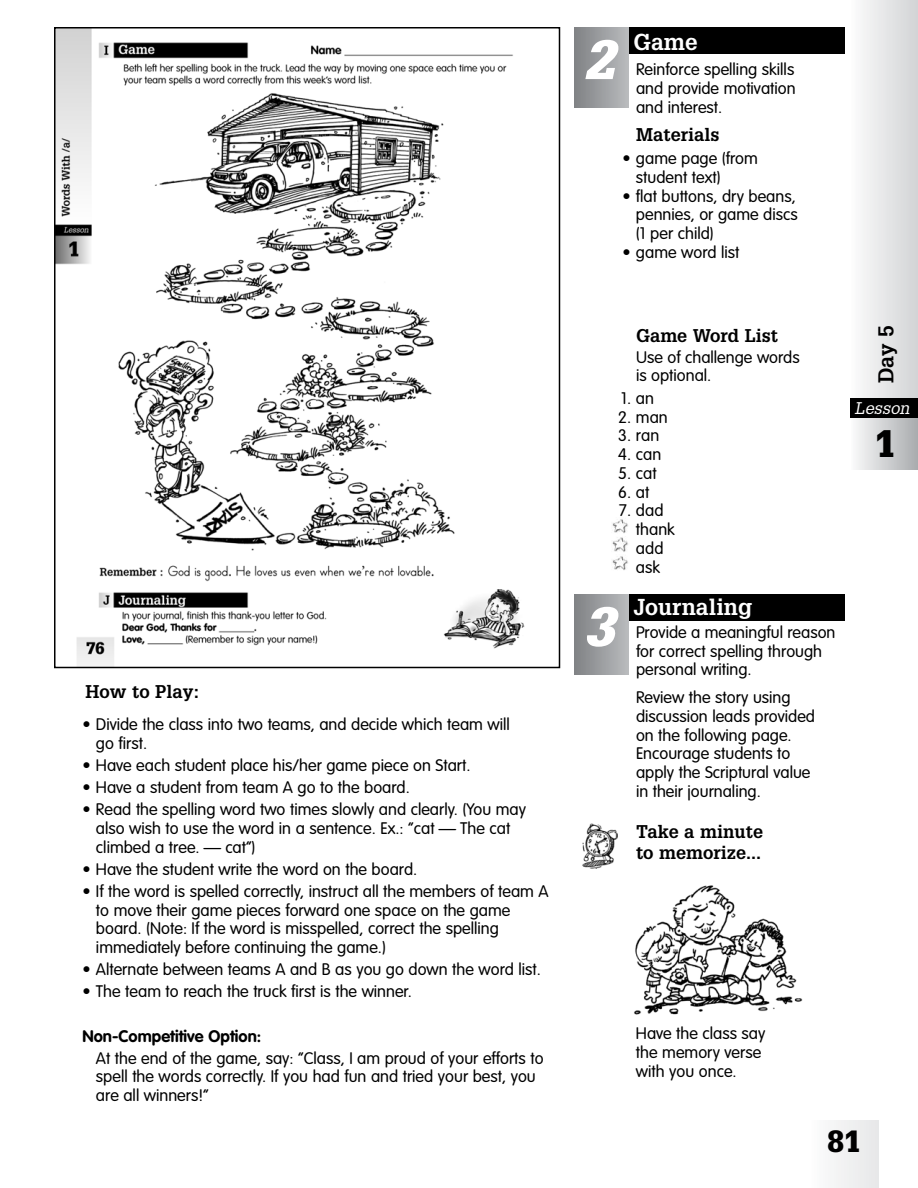
<style>
.page{position:relative;width:918px;height:1188px;background:#fff}
.page>*{position:absolute;margin:0;border:0;box-sizing:border-box;transform-origin:0 0}
.t1{font:italic 900 54px "Glypha";color:#fff}
.t2{font:900 37.5px "Glypha";color:#000}
.t3{font:900 30px "Glypha";color:#000}
.t4{font:700 22.5px "Glypha";color:#fff}
.t5{font:700 21px "Glypha";color:#000}
.t6{font:700 18px/21.6px "Glypha";color:#000}
.t7{font:300 16.5px/18.8px "VAG Rounded";color:#000}
.t8{font:700 16.5px "VAG Rounded";color:#000}
.t9{font:italic 16.5px "Glypha";color:#fff}
</style>
<div class="page">
<img style="left:57px;top:30px;width:468px;height:635px">
<div style="left:54px;top:27px;width:506px;height:641px;border:2px solid #000"></div>
<svg style="left:856px;top:0;width:62px;height:469px"></svg>
<div style="left:850px;top:398px;width:68px;height:20px;background:#000"></div>
<div style="left:629px;top:27px;width:216px;height:27px;background:#000"></div>
<svg style="left:575px;top:27px;width:54px;height:81px;background:#9c9ea1"></svg>
<div style="left:629px;top:594px;width:216px;height:27px;background:#000"></div>
<svg style="left:575px;top:594px;width:54px;height:81px;background:#9c9ea1"></svg>
<div style="left:810px;top:1120px;width:68px;height:68px;background:#f1f1f2"></div>
<img style="left:634px;top:885px;width:169px;height:130px">
<img style="left:582px;top:823px;width:35px;height:45px">
<img style="left:612px;top:519px;width:16px;height:14px">
<svg style="left:612px;top:537px;width:16px;height:15px"></svg>
<svg style="left:612px;top:556px;width:16px;height:14px"></svg>
<p class="t6" style="left:86px;top:680px;width:116px">How to Play:</p>
<p class="t7" style="left:96px;top:715px;width:415px;text-indent:-13px">• Divide the class into two teams, and decide which team will go first.</p>
<p class="t7" style="left:82px;top:756px;width:389px">• Have each student place his/her game piece on Start.</p>
<p class="t7" style="left:82px;top:778px;width:329px">• Have a student from team A go to the board.</p>
<p class="t7" style="left:96px;top:800px;width:432px;text-indent:-13px">• Read the spelling word two times slowly and clearly. (You may also wish to use the word in a sentence. Ex.: “cat — The cat climbed a tree. — cat”)</p>
<p class="t7" style="left:82px;top:860px;width:336px">• Have the student write the word on the board.</p>
<p class="t7" style="left:96px;top:882px;width:454px;text-indent:-13px">• If the word is spelled correctly, instruct all the members of team A to move their game pieces forward one space on the game board. (Note: If the word is misspelled, correct the spelling immediately before continuing the game.)</p>
<p class="t7" style="left:82px;top:961px;width:460px">• Alternate between teams A and B as you go down the word list.</p>
<p class="t7" style="left:82px;top:983px;width:331px">• The team to reach the truck first is the winner.</p>
<p class="t8" style="left:82px;top:1026px;width:180px">Non-Competitive Option:</p>
<p class="t7" style="left:96px;top:1049px;width:449px">At the end of the game, say: “Class, I am proud of your efforts to spell the words correctly. If you had fun and tried your best, you are all winners!”</p>
<h1 class="t1" style="left:584px;top:27px;width:32px">2</h1>
<h3 class="t4" style="left:634px;top:28px;width:66px">Game</h3>
<p class="t7" style="left:636px;top:61px;width:161px;text-align:justify">Reinforce spelling skills and provide motivation and interest.</p>
<p class="t6" style="left:636px;top:123px;width:85px">Materials</p>
<p class="t7" style="left:636px;top:150px;width:123px;text-indent:-13px">• game page (from student text)</p>
<p class="t7" style="left:636px;top:187px;width:163px;text-indent:-13px">• flat buttons, dry beans, pennies, or game discs (1 per child)</p>
<p class="t7" style="left:622px;top:243px;width:119px">• game word list</p>
<p class="t6" style="left:636px;top:325px;width:144px">Game Word List</p>
<p class="t7" style="left:636px;top:348px;width:165px">Use of challenge words is optional.</p>
<p class="t7" style="left:621px;top:389px;width:34px">1. an</p>
<p class="t7" style="left:618px;top:408px;width:51px">2. man</p>
<p class="t7" style="left:618px;top:427px;width:42px">3. ran</p>
<p class="t7" style="left:618px;top:445px;width:45px">4. can</p>
<p class="t7" style="left:618px;top:464px;width:40px">5. cat</p>
<p class="t7" style="left:618px;top:483px;width:33px">6. at</p>
<p class="t7" style="left:636px;top:502px;width:40px;text-indent:-17px">7. dad thank add ask</p>
<h1 class="t1" style="left:584px;top:594px;width:32px">3</h1>
<h3 class="t4" style="left:634px;top:593px;width:120px">Journaling</h3>
<p class="t7" style="left:636px;top:623px;width:201px">Provide a meaningful reason for correct spelling through personal writing.</p>
<p class="t7" style="left:636px;top:689px;width:181px">Review the story using discussion leads provided on the following page.<br>Encourage students to apply the Scriptural value in their journaling.</p>
<p class="t6" style="left:636px;top:820px;width:129px">Take a minute to memorize...</p>
<p class="t5" style="left:873px;top:383px;width:60px;rotate:-90deg">Day 5</p>
<p class="t9" style="left:855px;top:398px;width:57px">Lesson</p>
<h2 class="t2" style="left:875px;top:421px;width:22px">1</h2>
<p class="t7" style="left:636px;top:1024px;width:131px">Have the class say the memory verse with you once.</p>
<h3 class="t3" style="left:827px;top:1123px;width:35px">81</h3>
</div>
